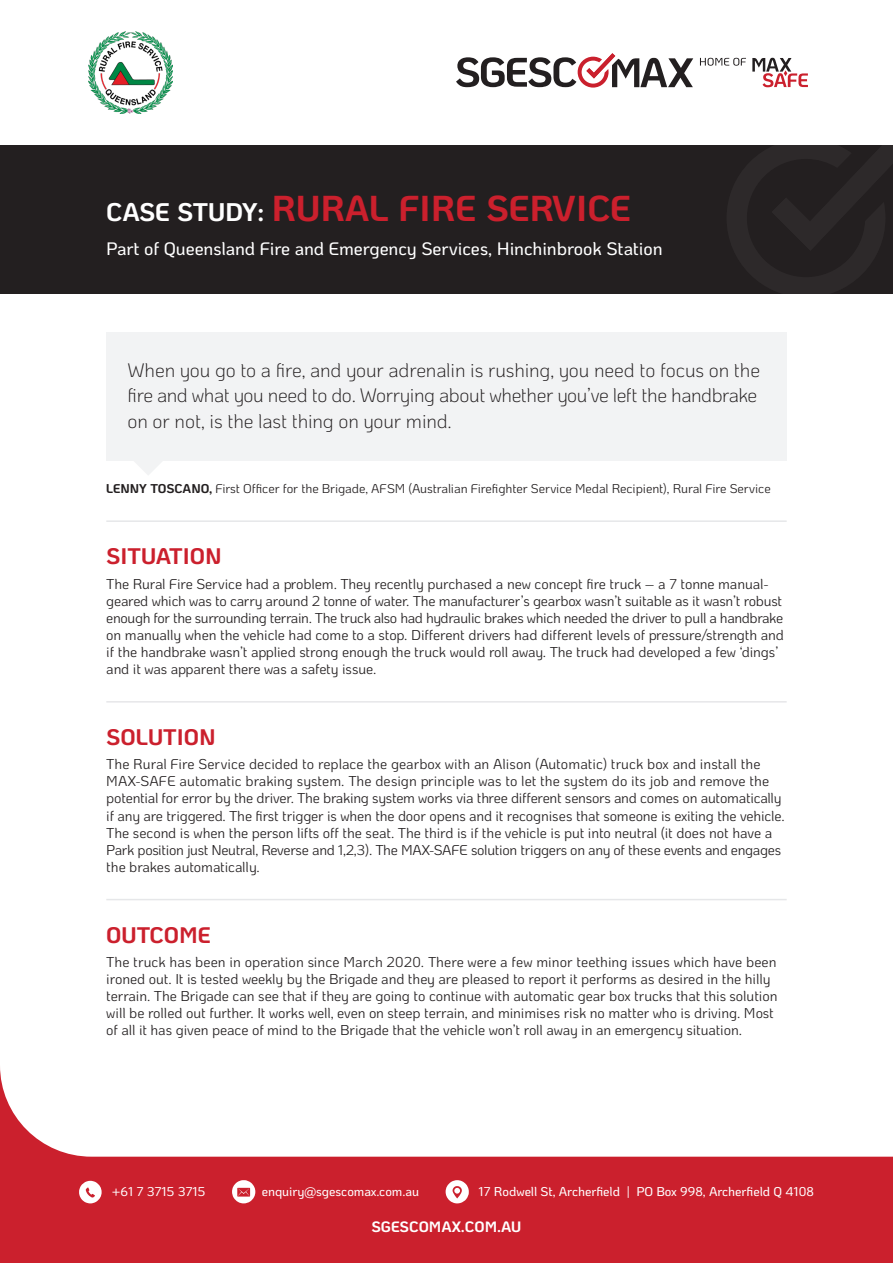
<style>
.page{position:relative;width:893px;height:1263px;background:#fff}
.page>*{position:absolute;margin:0;border:0;box-sizing:border-box;transform-origin:0 0}
.t1{font:700 36px "Ko Ho";color:#cb202d}
.t2{font:700 22.5px "Ko Ho";color:#cb202d}
.t3{font:300 19.5px/25.5px "Ko Ho";letter-spacing:-.015em;color:#231f20}
.t4{font:500 18px "Ko Ho";letter-spacing:-.005em;color:#fff}
.t5{font:700 15px "Ko Ho";color:#fff}
.t6{font:14.25px/17.1px "Ko Ho";letter-spacing:-.005em;color:#231f20}
.t7{font:12.75px "Ko Ho";letter-spacing:-.005em;color:#231f20}
.t8{font:500 12.75px "Ko Ho";color:#fff}
.s1{font-size:25.5px;color:#fff}
.s2{font-weight:700}
</style>
<div class="page">
<svg style="left:0;top:1068px;width:893px;height:195px;fill:#cb202d"></svg>
<svg style="left:79px;top:1181px;width:23px;height:22px"></svg>
<svg style="left:232px;top:1180px;width:23px;height:23px"></svg>
<svg style="left:446px;top:1180px;width:23px;height:23px"></svg>
<img style="left:89px;top:32px;width:83px;height:81px">
<div style="left:0;top:145px;width:893px;height:149px;background:#231f20"></div>
<div style="left:106px;top:332px;width:681px;height:129px;background:#f2f3f4"></div>
<svg style="left:134px;top:461px;width:28px;height:14px"></svg>
<hr style="left:106px;top:520px;width:681px;height:2px;background:#e6e7e9">
<hr style="left:106px;top:701px;width:681px;height:1px;background:#e6e7e9">
<hr style="left:106px;top:899px;width:681px;height:1px;background:#e6e7e9">
<svg style="left:456px;top:53px;width:237px;height:35px"></svg>
<svg style="left:752px;top:58px;width:56px;height:29px"></svg>
<svg style="left:700px;top:58px;width:46px;height:8px"></svg>
<p class="t1" style="left:106px;top:178px;width:526px"><span class="s1">CASE STUDY:</span> RURAL FIRE SERVICE</p>
<p class="t4" style="left:106px;top:235px;width:558px">Part of Queensland Fire and Emergency Services, Hinchinbrook Station</p>
<p class="t3" style="left:128px;top:358px;width:634px">When you go to a fire, and your adrenalin is rushing, you need to focus on the fire and what you need to do. Worrying about whether you’ve left the handbrake on or not, is the last thing on your mind.</p>
<p class="t7" style="left:106px;top:479px;width:666px"><span class="s2">LENNY TOSCANO,</span> First Officer for the Brigade, AFSM (Australian Firefighter Service Medal Recipient), Rural Fire Service</p>
<p class="t2" style="left:106px;top:538px;width:117px">SITUATION</p>
<p class="t6" style="left:106px;top:575px;width:679px">The Rural Fire Service had a problem. They recently purchased a new concept fire truck – a 7 tonne manual&shy;geared which was to carry around 2 tonne of water. The manufacturer’s gearbox wasn’t suitable as it wasn’t robust enough for the surrounding terrain. The truck also had hydraulic brakes which needed the driver to pull a handbrake on manually when the vehicle had come to a stop. Different drivers had different levels of pressure/strength and if the handbrake wasn’t applied strong enough the truck would roll away. The truck had developed a few ‘dings’ and it was apparent there was a safety issue.</p>
<p class="t2" style="left:106px;top:718px;width:111px">SOLUTION</p>
<p class="t6" style="left:106px;top:756px;width:680px">The Rural Fire Service decided to replace the gearbox with an Alison (Automatic) truck box and install the MAX-SAFE automatic braking system. The design principle was to let the system do its job and remove the potential for error by the driver. The braking system works via three different sensors and comes on automatically if any are triggered. The first trigger is when the door opens and it recognises that someone is exiting the vehicle.<br>The second is when the person lifts off the seat. The third is if the vehicle is put into neutral (it does not have a Park position just Neutral, Reverse and 1,2,3). The MAX-SAFE solution triggers on any of these events and engages the brakes automatically.</p>
<p class="t2" style="left:106px;top:916px;width:106px">OUTCOME</p>
<p class="t6" style="left:106px;top:953px;width:673px">The truck has been in operation since March 2020. There were a few minor teething issues which have been ironed out. It is tested weekly by the Brigade and they are pleased to report it performs as desired in the hilly terrain. The Brigade can see that if they are going to continue with automatic gear box trucks that this solution will be rolled out further. It works well, even on steep terrain, and minimises risk no matter who is driving. Most of all it has given peace of mind to the Brigade that the vehicle won’t roll away in an emergency situation.</p>
<p class="t8" style="left:112px;top:1181px;width:95px">+61 7 3715 3715</p>
<p class="t8" style="left:262px;top:1181px;width:159px">enquiry@sgescomax.com.au</p>
<p class="t8" style="left:479px;top:1181px;width:337px">17 Rodwell St, Archerfield | PO Box 998, Archerfield Q 4108</p>
<p class="t5" style="left:372px;top:1214px;width:151px">SGESCOMAX.COM.AU</p>
</div>
